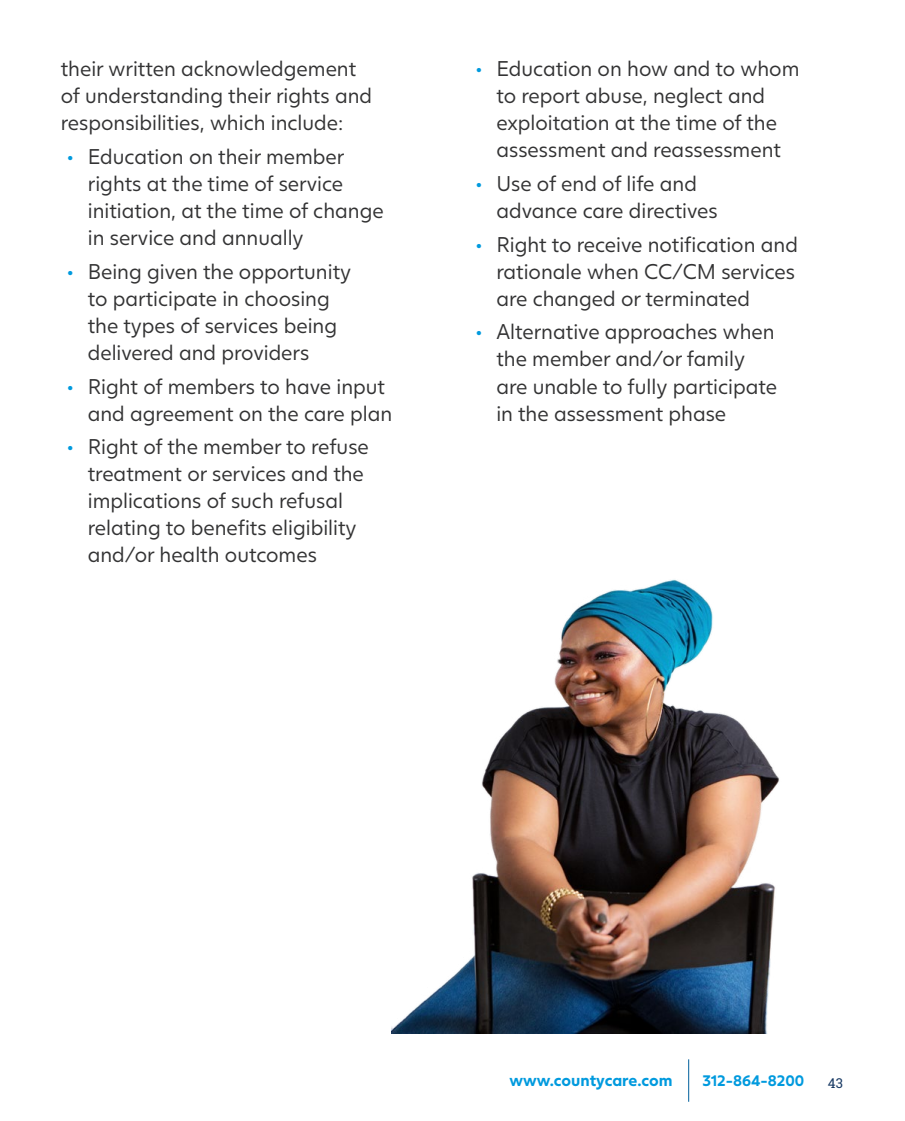
<style>
.page{position:relative;width:905px;height:1121px;background:#fff}
.page>*{position:absolute;margin:0;border:0;box-sizing:border-box;transform-origin:0 0}
.t1{font:21px/27px "Juli Sans";color:#333334}
.t2{font:700 16.5px "Juli Sans";color:#009ade}
.t3{font:700 15px "Juli Sans";color:#009ade}
.t4{font:13.5px "Roboto Slab";color:#173963}
.s1{font-weight:700;font-size:18px;color:#009ade}
</style>
<div class="page">
<img style="left:391px;top:579px;width:388px;height:454px">
<hr style="left:688px;top:1059px;width:1px;height:42px;background:#005f9c">
<p class="t1" style="left:61px;top:53px;width:313px">their written acknowledgement of understanding their rights and responsibilities, which include:</p>
<p class="t1" style="left:88px;top:141px;width:297px;text-indent:-20px"><span class="s1">•</span> Education on their member rights at the time of service initiation, at the time of change in service and annually</p>
<p class="t1" style="left:88px;top:256px;width:265px;text-indent:-20px"><span class="s1">•</span> Being given the opportunity to participate in choosing the types of services being delivered and providers</p>
<p class="t1" style="left:88px;top:371px;width:306px;text-indent:-20px"><span class="s1">•</span> Right of members to have input and agreement on the care plan</p>
<p class="t1" style="left:88px;top:431px;width:282px;text-indent:-20px"><span class="s1">•</span> Right of the member to refuse treatment or services and the implications of such refusal relating to benefits eligibility and/or health outcomes</p>
<p class="t1" style="left:496px;top:53px;width:304px;text-indent:-20px"><span class="s1">•</span> Education on how and to whom to report abuse, neglect and exploitation at the time of the assessment and reassessment</p>
<p class="t1" style="left:496px;top:168px;width:223px;text-indent:-20px"><span class="s1">•</span> Use of end of life and advance care directives</p>
<p class="t1" style="left:496px;top:229px;width:303px;text-indent:-20px"><span class="s1">•</span> Right to receive notification and rationale when CC/CM services are changed or terminated</p>
<p class="t1" style="left:496px;top:317px;width:282px;text-indent:-20px"><span class="s1">•</span> Alternative approaches when the member and/or family are unable to fully participate in the assessment phase</p>
<p class="t2" style="left:509px;top:1065px;width:165px">www.countycare.com</p>
<p class="t3" style="left:702px;top:1068px;width:103px">312-864-8200</p>
<p class="t4" style="left:828px;top:1073px;width:17px">43</p>
</div>
